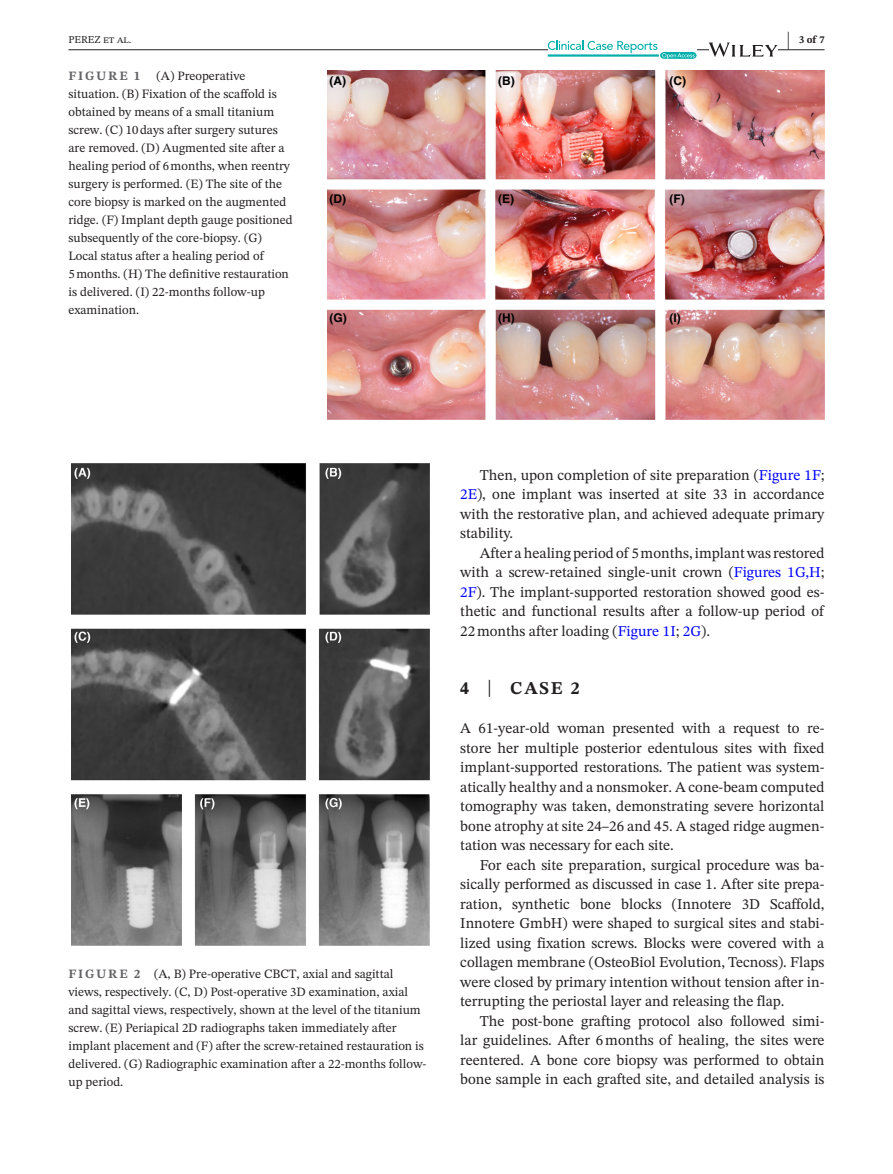
<style>
.page{position:relative;width:893px;height:1174px;background:#fff}
.page>*{position:absolute;margin:0;border:0;box-sizing:border-box;transform-origin:0 0}
.t1{font:700 21px "STIX Two Text";color:#231f20;scale:.42 1}
.t2{font:700 18px "STIX Two Text";color:#231f20}
.t3{font:15px/19.5px "STIX Two Text";color:#231f20;text-align:justify}
.t4{font:12.75px/18px "STIX Two Text";color:#231f20}
.t5{font:700 12.75px "STIX Two Text";letter-spacing:.14em;color:#636366}
.t6{font:700 12px "Helvetica LT Std";color:#000}
.t7{font:10.5px "STIX Two Text";color:#231f20}
.t8{font:700 10.5px "STIX Two Text";color:#231f20}
.s1{font-weight:700;color:#636366}
.s2{color:#00f}
.s3{font-weight:400;font-size:23.7px}
</style>
<div class="page">
<hr style="left:68px;top:49px;width:756px;height:1px;background:#231f20">
<svg style="left:548px;top:41px;width:149px;height:18px"></svg>
<svg style="left:709px;top:43px;width:68px;height:14px"></svg>
<img style="left:327px;top:70px;width:497px;height:349px">
<div style="left:68px;top:463px;width:365px;height:482px;background:linear-gradient(to bottom,#fff,#fff)"></div>
<img style="left:72px;top:463px;width:357px;height:482px">
<h1 class="t1" style="left:787px;top:24px;width:8px">|</h1>
<p class="t7" style="left:68px;top:32px;width:64px">PEREZ et al.</p>
<p class="t8" style="left:799px;top:32px;width:27px">3 of 7</p>
<p class="t4" style="left:68px;top:66px;width:226px;text-indent:88px">(A) Preoperative situation. (B) Fixation of the scaffold is obtained by means of a small titanium screw. (C) 10days after surgery sutures are removed. (D) Augmented site after a healing period of 6months, when reentry surgery is performed. (E) The site of the core biopsy is marked on the augmented ridge. (F) Implant depth gauge positioned subsequently of the core-biopsy. (G)<br>Local status after a healing period of 5months. (H) The definitive restauration is delivered. (I) 22-months follow-up examination.</p>
<p class="t6" style="left:329px;top:74px;width:18px">(A)</p>
<p class="t6" style="left:498px;top:74px;width:18px">(B)</p>
<p class="t6" style="left:670px;top:74px;width:18px">(C)</p>
<p class="t5" style="left:68px;top:66px;width:73px">FIGURE 1</p>
<p class="t6" style="left:329px;top:191px;width:18px">(D)</p>
<p class="t6" style="left:498px;top:191px;width:17px">(E)</p>
<p class="t6" style="left:670px;top:191px;width:17px">(F)</p>
<p class="t6" style="left:329px;top:311px;width:19px">(G)</p>
<p class="t6" style="left:498px;top:311px;width:18px">(H)</p>
<p class="t6" style="left:670px;top:311px;width:13px">(I)</p>
<p class="t4" style="left:68px;top:964px;width:360px"><span class="s1">FIGURE 2</span> (A, B) Pre-operative CBCT, axial and sagittal views, respectively. (C, D) Post-operative 3D examination, axial and sagittal views, respectively, shown at the level of the titanium screw. (E) Periapical 2D radiographs taken immediately after implant placement and (F) after the screw-retained restauration is delivered. (G) Radiographic examination after a 22-months follow&shy;up period.</p>
<p class="t3" style="left:460px;top:465px;width:366px;text-indent:20px">Then, upon completion of site preparation (<span class="s2">Figure 1F</span>; <span class="s2">2E</span>), one implant was inserted at site 33 in accordance with the restorative plan, and achieved adequate primary stability.</p>
<p class="t3" style="left:460px;top:543px;width:366px;text-indent:20px">After a healing period of 5months, implant was restored with a screw-retained single-unit crown (<span class="s2">Figures 1G,H</span>; <span class="s2">2F</span>). The implant-supported restoration showed good es&shy;thetic and functional results after a follow-up period of 22months after loading (<span class="s2">Figure 1I</span>; <span class="s2">2G</span>).</p>
<p class="t2" style="left:460px;top:675px;width:121px">4 <span class="s3">|</span> CASE 2</p>
<p class="t3" style="left:460px;top:718px;width:366px">A 61-year-old woman presented with a request to re&shy;store her multiple posterior edentulous sites with fixed implant-supported restorations. The patient was system&shy;atically healthy and a nonsmoker. A cone-beam computed tomography was taken, demonstrating severe horizontal bone atrophy at site 24–26 and 45. A staged ridge augmen&shy;tation was necessary for each site.</p>
<p class="t3" style="left:460px;top:855px;width:366px;text-indent:20px">For each site preparation, surgical procedure was ba&shy;sically performed as discussed in case 1. After site prepa&shy;ration, synthetic bone blocks (Innotere 3D Scaffold, Innotere GmbH) were shaped to surgical sites and stabi&shy;lized using fixation screws. Blocks were covered with a collagen membrane (OsteoBiol Evolution, Tecnoss). Flaps were closed by primary intention without tension after in&shy;terrupting the periostal layer and releasing the flap.</p>
<p class="t3" style="left:460px;top:1011px;width:366px;text-indent:20px">The post-bone grafting protocol also followed simi&shy;lar guidelines. After 6months of healing, the sites were reentered. A bone core biopsy was performed to obtain bone sample in each grafted site, and detailed analysis is</p>
</div>
